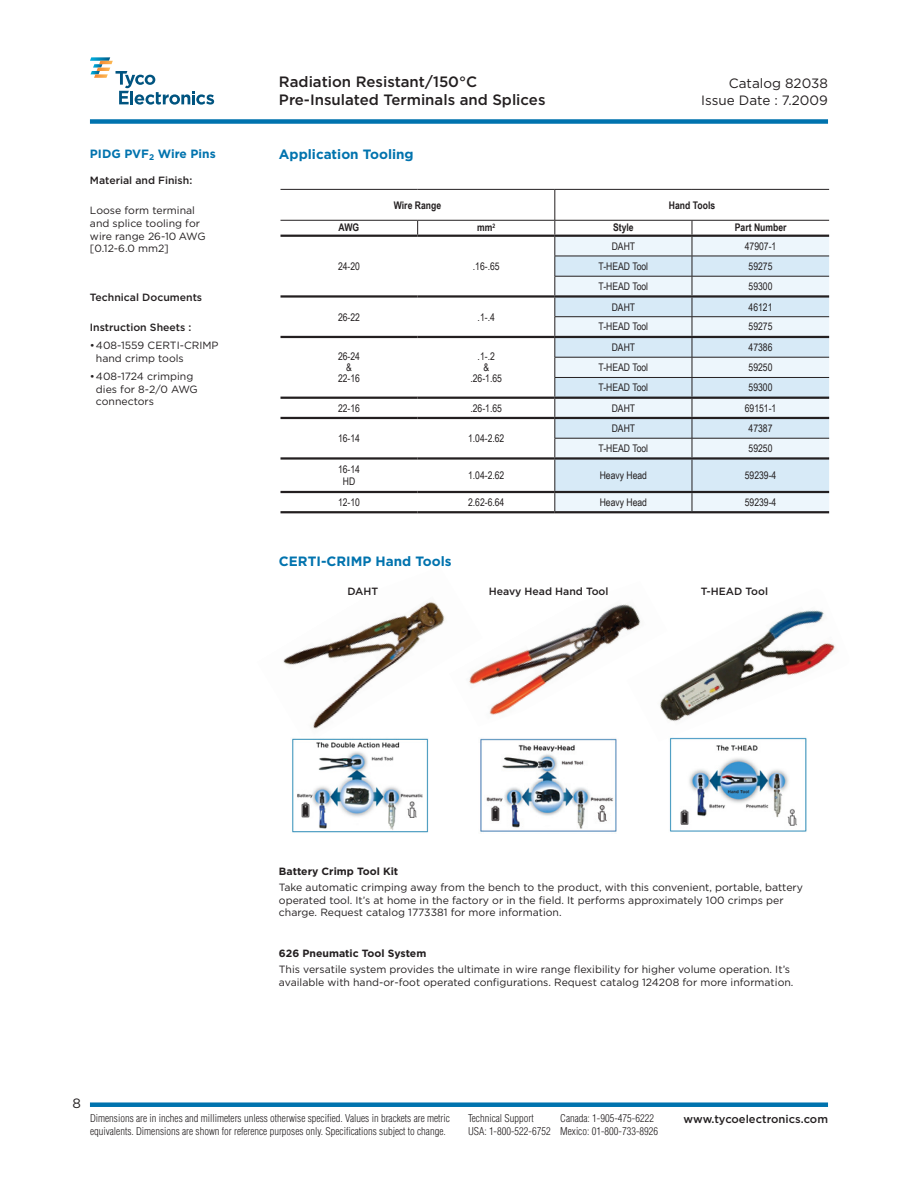
<style>
.page{position:relative;width:918px;height:1188px;background:#fff}
.page>*{position:absolute;margin:0;border:0;box-sizing:border-box;transform-origin:0 0}
.t1{font:500 15px/18px "Gotham";color:#231f20}
.t2{font:700 13.5px "Gotham";color:#0073ae}
.t3{font:13.5px/16.2px "Gotham";color:#231f20;text-align:right}
.t4{font:700 12px "Gotham";color:#0073ae}
.t5{font:500 11.25px "Gotham";color:#231f20}
.t6{font:10.5px/12.6px "Gotham";color:#231f20}
.t7{font:10.5px/11.2px "Arial Narrow";color:#231f20;text-align:center}
.t8{font:300 condensed 10.5px/12.6px "Helvetica";color:#231f20}
.t9{font:500 10.5px "Gotham";color:#231f20}
.t10{font:700 10.5px "Gotham";color:#231f20}
.t11{font:700 10.5px "Arial Narrow";color:#231f20}
</style>
<div class="page">
<svg style="left:90px;top:57px;width:124px;height:48px"></svg>
<div style="left:90px;top:1102px;width:738px;height:5px;background:#0073ae"></div>
<div style="left:90px;top:119px;width:738px;height:5px;background:#0073ae"></div>
<div style="left:556px;top:237px;width:273px;height:274px;background:#edf6fc"></div>
<svg style="left:556px;top:257px;width:273px;height:234px;background:#deedf6"></svg>
<hr style="left:280px;top:189px;width:138px;height:1px;background:#231f20">
<hr style="left:418px;top:189px;width:137px;height:1px;background:#231f20">
<hr style="left:555px;top:189px;width:137px;height:1px;background:#231f20">
<hr style="left:692px;top:189px;width:137px;height:1px;background:#231f20">
<hr style="left:280px;top:220px;width:138px;height:1px;background:#231f20">
<hr style="left:418px;top:220px;width:137px;height:1px;background:#231f20">
<svg style="left:417px;top:221px;width:1px;height:14px"></svg>
<hr style="left:555px;top:220px;width:137px;height:1px;background:#231f20">
<hr style="left:692px;top:220px;width:137px;height:1px;background:#231f20">
<hr style="left:555px;top:190px;width:1px;height:30px;background:#231f20">
<hr style="left:555px;top:357px;width:137px;height:1px;background:#231f20">
<hr style="left:555px;top:377px;width:137px;height:1px;background:#231f20">
<hr style="left:555px;top:438px;width:137px;height:1px;background:#231f20">
<hr style="left:692px;top:357px;width:137px;height:1px;background:#231f20">
<hr style="left:692px;top:377px;width:137px;height:1px;background:#231f20">
<svg style="left:555px;top:220px;width:1px;height:237px"></svg>
<hr style="left:692px;top:438px;width:137px;height:1px;background:#231f20">
<hr style="left:555px;top:460px;width:1px;height:31px;background:#231f20">
<hr style="left:692px;top:460px;width:1px;height:31px;background:#231f20">
<svg style="left:555px;top:493px;width:1px;height:18px"></svg>
<svg style="left:692px;top:493px;width:1px;height:18px"></svg>
<hr style="left:280px;top:417px;width:138px;height:2px;background:#231f20">
<hr style="left:418px;top:417px;width:137px;height:2px;background:#231f20">
<hr style="left:555px;top:417px;width:137px;height:2px;background:#231f20">
<hr style="left:692px;top:417px;width:137px;height:2px;background:#231f20">
<hr style="left:280px;top:457px;width:138px;height:3px;background:#231f20">
<hr style="left:418px;top:457px;width:137px;height:3px;background:#231f20">
<hr style="left:280px;top:491px;width:138px;height:2px;background:#231f20">
<hr style="left:418px;top:491px;width:137px;height:2px;background:#231f20">
<hr style="left:555px;top:457px;width:137px;height:3px;background:#231f20">
<hr style="left:692px;top:457px;width:137px;height:3px;background:#231f20">
<hr style="left:555px;top:491px;width:137px;height:2px;background:#231f20">
<hr style="left:692px;top:491px;width:137px;height:2px;background:#231f20">
<hr style="left:280px;top:397px;width:138px;height:2px;background:#231f20">
<hr style="left:418px;top:397px;width:137px;height:2px;background:#231f20">
<hr style="left:555px;top:397px;width:137px;height:2px;background:#231f20">
<hr style="left:692px;top:397px;width:137px;height:2px;background:#231f20">
<hr style="left:280px;top:235px;width:138px;height:2px;background:#231f20">
<hr style="left:418px;top:235px;width:137px;height:2px;background:#231f20">
<hr style="left:280px;top:295px;width:138px;height:3px;background:#231f20">
<hr style="left:418px;top:295px;width:137px;height:3px;background:#231f20">
<hr style="left:555px;top:316px;width:137px;height:1px;background:#231f20">
<hr style="left:692px;top:316px;width:137px;height:1px;background:#231f20">
<hr style="left:555px;top:256px;width:137px;height:1px;background:#231f20">
<hr style="left:692px;top:256px;width:137px;height:1px;background:#231f20">
<hr style="left:555px;top:276px;width:137px;height:1px;background:#231f20">
<hr style="left:692px;top:276px;width:137px;height:1px;background:#231f20">
<svg style="left:692px;top:221px;width:1px;height:236px"></svg>
<hr style="left:555px;top:295px;width:137px;height:3px;background:#231f20">
<hr style="left:692px;top:295px;width:137px;height:3px;background:#231f20">
<hr style="left:555px;top:235px;width:137px;height:2px;background:#231f20">
<hr style="left:692px;top:235px;width:137px;height:2px;background:#231f20">
<hr style="left:280px;top:336px;width:138px;height:2px;background:#231f20">
<hr style="left:418px;top:336px;width:137px;height:2px;background:#231f20">
<hr style="left:555px;top:336px;width:137px;height:2px;background:#231f20">
<hr style="left:692px;top:336px;width:137px;height:2px;background:#231f20">
<hr style="left:280px;top:511px;width:138px;height:2px;background:#231f20">
<hr style="left:418px;top:511px;width:137px;height:2px;background:#231f20">
<hr style="left:555px;top:511px;width:137px;height:2px;background:#231f20">
<hr style="left:692px;top:511px;width:137px;height:2px;background:#231f20">
<img style="left:283px;top:602px;width:162px;height:127px">
<img style="left:469px;top:604px;width:157px;height:111px">
<img style="left:626px;top:604px;width:209px;height:118px">
<img style="left:292px;top:738px;width:137px;height:95px">
<img style="left:480px;top:738px;width:137px;height:94px">
<img style="left:669px;top:737px;width:138px;height:95px">
<h1 class="t1" style="left:279px;top:72px;width:268px">Radiation Resistant/150°C<br>Pre-Insulated Terminals and Splices</h1>
<p class="t3" style="left:701px;top:75px;width:128px">Catalog 82038<br>Issue Date : 7.2009</p>
<p class="t4" style="left:90px;top:146px;width:127px">PIDG PVF<sub>2</sub> Wire Pins</p>
<p class="t2" style="left:279px;top:146px;width:136px">Application Tooling</p>
<p class="t9" style="left:90px;top:173px;width:104px">Material and Finish:</p>
<p class="t6" style="left:90px;top:204px;width:117px">Loose form terminal and splice tooling for wire range 26-10 AWG [0.12-6.0 mm2]</p>
<p class="t9" style="left:90px;top:290px;width:114px">Technical Documents</p>
<p class="t9" style="left:90px;top:321px;width:103px">Instruction Sheets :</p>
<p class="t6" style="left:96px;top:339px;width:124px;text-indent:-6px">• 408-1559 CERTI-CRIMP hand crimp tools</p>
<p class="t6" style="left:96px;top:370px;width:103px;text-indent:-6px">• 408-1724 crimping dies for 8-2/0 AWG connectors</p>
<p class="t11" style="left:394px;top:197px;width:49px">Wire Range</p>
<p class="t11" style="left:669px;top:197px;width:48px">Hand Tools</p>
<p class="t11" style="left:339px;top:220px;width:22px">AWG</p>
<p class="t11" style="left:477px;top:220px;width:20px">mm<sup>2</sup></p>
<p class="t11" style="left:613px;top:220px;width:22px">Style</p>
<p class="t11" style="left:735px;top:220px;width:53px">Part Number</p>
<p class="t7" style="left:338px;top:260px;width:24px">24-20</p>
<p class="t7" style="left:473px;top:260px;width:28px">.16-.65</p>
<p class="t7" style="left:612px;top:240px;width:25px">DAHT</p>
<p class="t7" style="left:745px;top:240px;width:33px">47907-1</p>
<p class="t7" style="left:599px;top:260px;width:51px">T-HEAD Tool</p>
<p class="t7" style="left:749px;top:260px;width:25px">59275</p>
<p class="t7" style="left:599px;top:280px;width:51px">T-HEAD Tool</p>
<p class="t7" style="left:749px;top:280px;width:25px">59300</p>
<p class="t7" style="left:338px;top:311px;width:24px">26-22</p>
<p class="t7" style="left:478px;top:311px;width:19px">.1-.4</p>
<p class="t7" style="left:338px;top:350px;width:24px">26-24 &amp;<br>22-16</p>
<p class="t7" style="left:470px;top:350px;width:33px">.1-.2<br>&amp; .26-1.65</p>
<p class="t7" style="left:612px;top:301px;width:25px">DAHT</p>
<p class="t7" style="left:749px;top:301px;width:25px">46121</p>
<p class="t7" style="left:599px;top:321px;width:51px">T-HEAD Tool</p>
<p class="t7" style="left:749px;top:321px;width:25px">59275</p>
<p class="t7" style="left:612px;top:342px;width:25px">DAHT</p>
<p class="t7" style="left:749px;top:342px;width:25px">47386</p>
<p class="t7" style="left:599px;top:361px;width:51px">T-HEAD Tool</p>
<p class="t7" style="left:749px;top:361px;width:25px">59250</p>
<p class="t7" style="left:599px;top:381px;width:51px">T-HEAD Tool</p>
<p class="t7" style="left:749px;top:381px;width:25px">59300</p>
<p class="t7" style="left:338px;top:402px;width:24px">22-16</p>
<p class="t7" style="left:470px;top:402px;width:33px">.26-1.65</p>
<p class="t7" style="left:612px;top:402px;width:25px">DAHT</p>
<p class="t7" style="left:745px;top:402px;width:33px">69151-1</p>
<p class="t7" style="left:338px;top:432px;width:24px">16-14</p>
<p class="t7" style="left:468px;top:432px;width:38px">1.04-2.62</p>
<p class="t7" style="left:612px;top:423px;width:25px">DAHT</p>
<p class="t7" style="left:749px;top:423px;width:25px">47387</p>
<p class="t7" style="left:599px;top:442px;width:51px">T-HEAD Tool</p>
<p class="t7" style="left:749px;top:442px;width:25px">59250</p>
<p class="t7" style="left:338px;top:464px;width:24px">16-14<br>HD</p>
<p class="t7" style="left:468px;top:469px;width:38px">1.04-2.62</p>
<p class="t7" style="left:600px;top:469px;width:49px">Heavy Head</p>
<p class="t7" style="left:745px;top:469px;width:33px">59239-4</p>
<p class="t7" style="left:338px;top:496px;width:24px">12-10</p>
<p class="t7" style="left:468px;top:496px;width:38px">2.62-6.64</p>
<p class="t7" style="left:600px;top:496px;width:49px">Heavy Head</p>
<p class="t7" style="left:745px;top:496px;width:33px">59239-4</p>
<p class="t2" style="left:279px;top:552px;width:174px">CERTI-CRIMP Hand Tools</p>
<p class="t9" style="left:347px;top:584px;width:32px">DAHT</p>
<p class="t9" style="left:489px;top:584px;width:121px">Heavy Head Hand Tool</p>
<p class="t9" style="left:701px;top:584px;width:69px">T-HEAD Tool</p>
<p class="t10" style="left:279px;top:864px;width:121px">Battery Crimp Tool Kit</p>
<p class="t6" style="left:279px;top:881px;width:526px">Take automatic crimping away from the bench to the product, with this convenient, portable, battery operated tool. It’s at home in the factory or in the field. It performs approximately 100 crimps per charge. Request catalog 1773381 for more information.</p>
<p class="t10" style="left:279px;top:947px;width:149px">626 Pneumatic Tool System</p>
<p class="t6" style="left:279px;top:963px;width:516px">This versatile system provides the ultimate in wire range flexibility for higher volume operation. It’s available with hand-or-foot operated configurations. Request catalog 124208 for more information.</p>
<p class="t3" style="left:72px;top:1095px;width:10px">8</p>
<p class="t8" style="left:468px;top:1112px;width:84px">Technical Support<br>USA: 1-800-522-6752</p>
<p class="t8" style="left:560px;top:1112px;width:99px">Canada: 1-905-475-6222<br>Mexico: 01-800-733-8926</p>
<p class="t8" style="left:90px;top:1112px;width:361px">Dimensions are in inches and millimeters unless otherwise specified. Values in brackets are metric equivalents. Dimensions are shown for reference purposes only. Specifications subject to change.</p>
<p class="t5" style="left:684px;top:1111px;width:146px">www.tycoelectronics.com</p>
</div>
